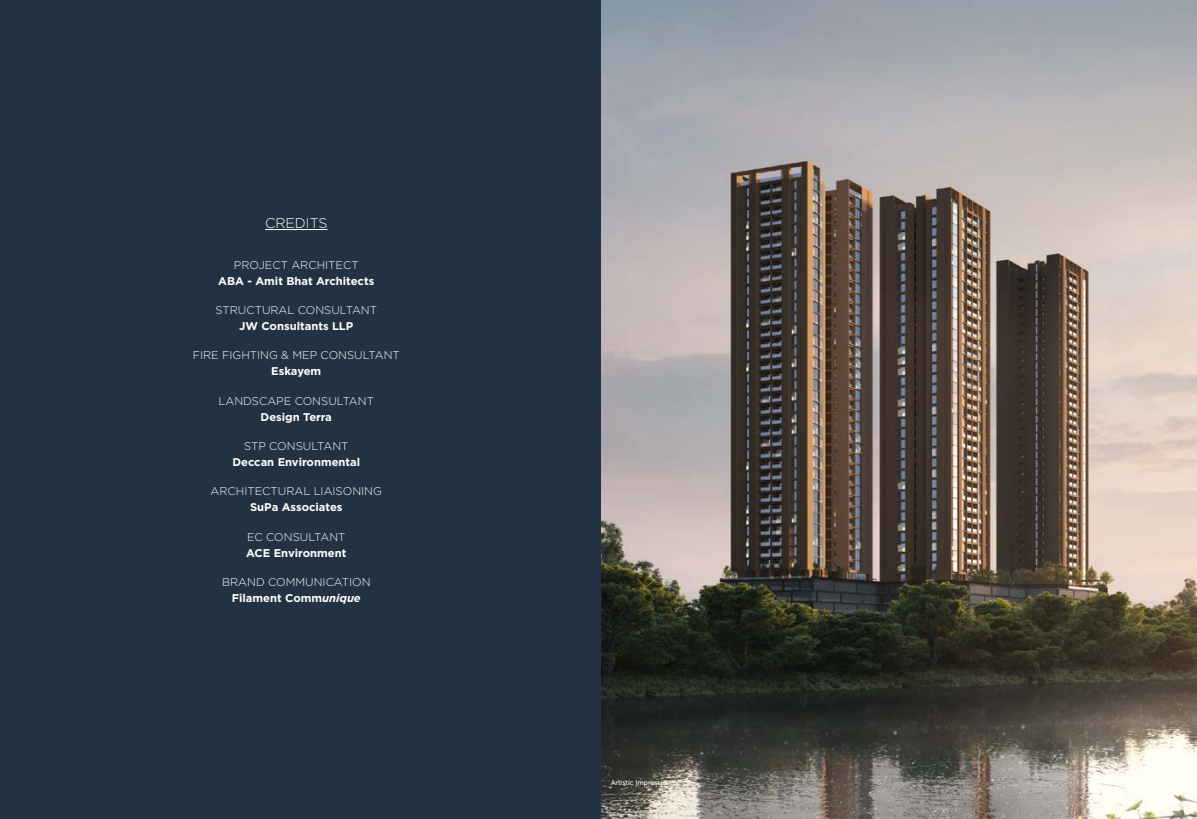
<style>
.page{position:relative;width:1197px;height:819px;background:#fff}
.page>*{position:absolute;margin:0;border:0;box-sizing:border-box;transform-origin:0 0}
.t1{font:300 14px "Gotham";color:#fff}
.t2{font:300 11.2px/15.9px "Gotham";color:#fff;text-align:center}
.t3{font:700 11.2px "Gotham";color:#fff}
.t4{font:7px "Museo Sans 500";color:#fff}
.s1{font-weight:700}
.s2{font-weight:700;font-style:italic}
</style>
<div class="page">
<div style="left:0;top:0;width:601px;height:819px;background:#233243"></div>
<img style="left:601px;top:0;width:596px;height:819px">
<hr style="left:265px;top:229px;width:63px;height:1px;background:#fff">
<p class="t1" style="left:265px;top:215px;width:64px">CREDITS</p>
<p class="t2" style="left:234px;top:257px;width:126px">PROJECT ARCHITECT</p>
<p class="t3" style="left:218px;top:274px;width:158px">ABA - Amit Bhat Architects</p>
<p class="t2" style="left:216px;top:302px;width:163px">STRUCTURAL CONSULTANT</p>
<p class="t3" style="left:239px;top:320px;width:116px">JW Consultants LLP</p>
<p class="t2" style="left:193px;top:347px;width:209px">FIRE FIGHTING &amp; MEP CONSULTANT</p>
<p class="t3" style="left:271px;top:365px;width:52px">Eskayem</p>
<p class="t2" style="left:219px;top:393px;width:157px">LANDSCAPE CONSULTANT</p>
<p class="t3" style="left:261px;top:410px;width:73px">Design Terra</p>
<p class="t2" style="left:244px;top:438px;width:106px">STP CONSULTANT</p>
<p class="t3" style="left:232px;top:456px;width:129px">Deccan Environmental</p>
<p class="t2" style="left:211px;top:483px;width:173px">ARCHITECTURAL LIAISONING</p>
<p class="t3" style="left:250px;top:501px;width:94px">SuPa Associates</p>
<p class="t2" style="left:247px;top:529px;width:100px">EC CONSULTANT</p>
<p class="t3" style="left:246px;top:546px;width:102px">ACE Environment</p>
<p class="t2" style="left:222px;top:574px;width:150px">BRAND COMMUNICATION<br><span class="s1">Filament Comm</span><span class="s2">unique</span></p>
<p class="t4" style="left:611px;top:779px;width:62px">Artistic Impression</p>
</div>
